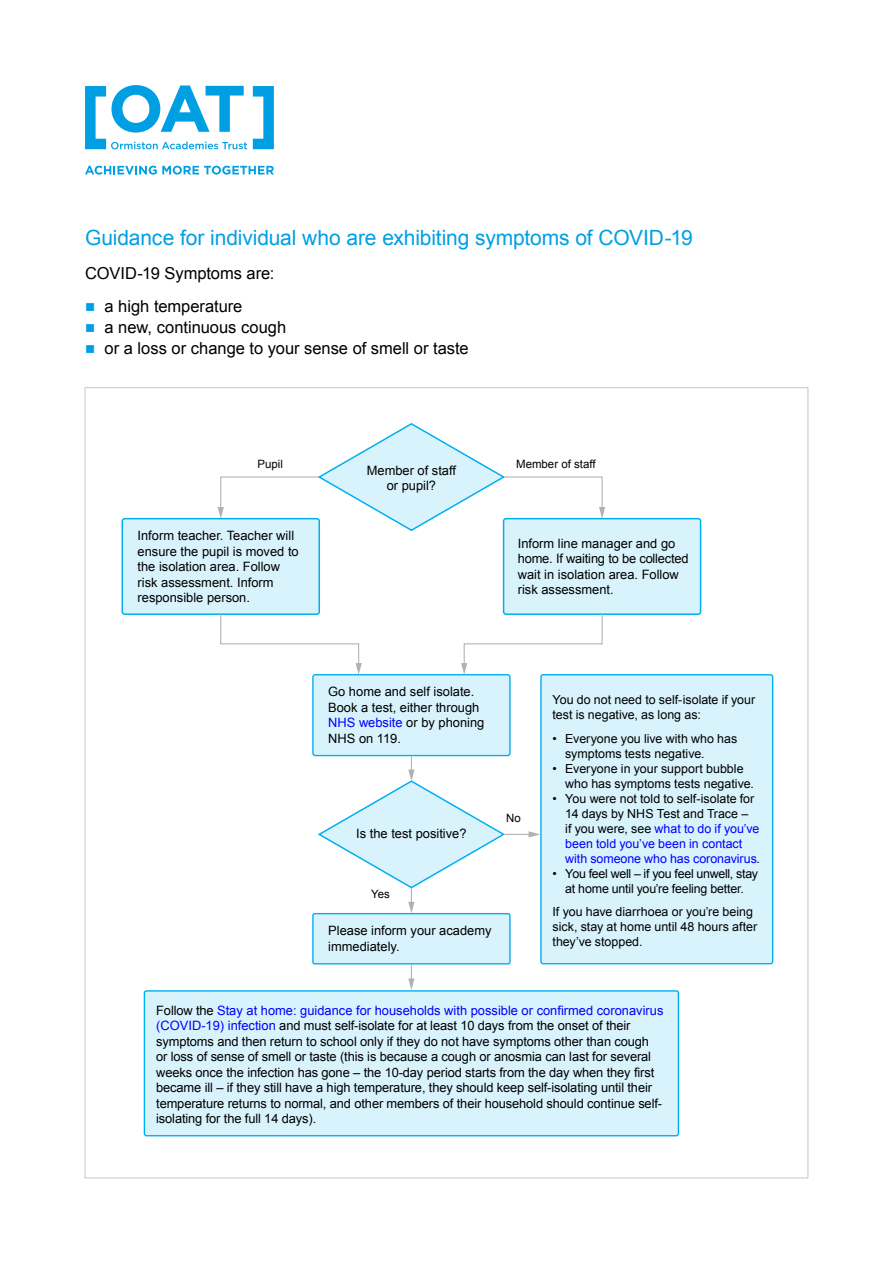
<style>
.page{position:relative;width:893px;height:1263px;background:#fff}
.page>*{position:absolute;margin:0;border:0;box-sizing:border-box;transform-origin:0 0}
.t1{font:21px "Arial";letter-spacing:-.01em;color:#009fe3}
.t2{font:16.5px "Arial";color:#000}
.t3{font:12.9px/15.5px "Arial";letter-spacing:-.01em;color:#000}
.t4{font:12.45px/15px "Arial";color:#000}
.t5{font:12.45px/15px "Arial";color:#00f}
.t6{font:12.45px/15px "Arial";letter-spacing:-.02em;color:#000;text-align:center}
.t7{font:11.4px "Arial";color:#000}
.s1{color:#009fe3}
.s2{color:#00f}
.s3{color:#000}
</style>
<div class="page">
<svg style="left:85px;top:166px;width:189px;height:9px"></svg>
<svg style="left:253px;top:86px;width:21px;height:63px"></svg>
<svg style="left:85px;top:85px;width:162px;height:64px"></svg>
<div style="left:122px;top:519px;width:197px;height:95px;background:#d9f3fd;border-radius:3px"></div>
<div style="left:122px;top:518px;width:198px;height:97px;border:2px solid #00aff0;border-radius:3px"></div>
<div style="left:313px;top:675px;width:197px;height:80px;background:#d9f3fd;border-radius:2px"></div>
<div style="left:312px;top:674px;width:199px;height:82px;border:1px solid #00aff0;border-radius:2px"></div>
<div style="left:313px;top:914px;width:197px;height:50px;background:#d9f3fd;border-radius:2px"></div>
<div style="left:312px;top:913px;width:199px;height:51px;border:1px solid #00aff0;border-radius:2px"></div>
<div style="left:504px;top:519px;width:197px;height:95px;background:#d9f3fd;border-radius:3px"></div>
<div style="left:503px;top:518px;width:198px;height:97px;border:2px solid #00aff0;border-radius:3px"></div>
<svg style="left:408px;top:964px;width:6px;height:26px"></svg>
<svg style="left:316px;top:755px;width:224px;height:158px"></svg>
<svg style="left:218px;top:423px;width:387px;height:109px"></svg>
<svg style="left:220px;top:613px;width:142px;height:62px"></svg>
<svg style="left:461px;top:613px;width:142px;height:62px"></svg>
<div style="left:144px;top:991px;width:534px;height:145px;background:#d9f3fd;border-radius:2px"></div>
<div style="left:144px;top:990px;width:535px;height:146px;border:1px solid #00aff0;border-radius:2px"></div>
<div style="left:541px;top:675px;width:232px;height:289px;background:#d9f3fd;border-radius:2px"></div>
<div style="left:540px;top:674px;width:233px;height:290px;border:1px solid #00aff0;border-radius:2px"></div>
<h1 class="t1" style="left:85px;top:224px;width:609px">Guidance for individual who are exhibiting symptoms of COVID-19</h1>
<p class="t2" style="left:85px;top:262px;width:191px">COVID-19 Symptoms are:</p>
<p class="t2" style="left:85px;top:296px;width:159px"><span class="s1">■</span> a high temperature</p>
<p class="t2" style="left:85px;top:317px;width:203px"><span class="s1">■</span> a new, continuous cough</p>
<p class="t2" style="left:85px;top:338px;width:385px"><span class="s1">■</span> or a loss or change to your sense of smell or taste</p>
<p class="t7" style="left:257px;top:457px;width:27px">Pupil</p>
<p class="t7" style="left:516px;top:457px;width:81px">Member of staff</p>
<p class="t3" style="left:367px;top:463px;width:91px;text-align:center">Member of staff or pupil?</p>
<p class="t3" style="left:138px;top:528px;width:163px">Inform teacher. Teacher will ensure the pupil is moved to the isolation area. Follow risk assessment. Inform responsible person.</p>
<p class="t3" style="left:518px;top:536px;width:172px">Inform line manager and go home. If waiting to be collected wait in isolation area. Follow risk assessment.</p>
<p class="t3" style="left:328px;top:684px;width:158px">Go home and self isolate.<br>Book a test, either through<br><span class="s2">NHS website</span> or by phoning<br>NHS on 119.</p>
<p class="t3" style="left:356px;top:826px;width:112px">Is the test positive?</p>
<p class="t7" style="left:506px;top:811px;width:16px">No</p>
<p class="t7" style="left:371px;top:887px;width:20px">Yes</p>
<p class="t3" style="left:328px;top:923px;width:165px">Please inform your academy immediately.</p>
<p class="t4" style="left:552px;top:692px;width:204px">You do not need to self-isolate if your test is negative, as long as:</p>
<p class="t4" style="left:565px;top:731px;width:174px;text-indent:-13px">• Everyone you live with who has symptoms tests negative.</p>
<p class="t4" style="left:565px;top:761px;width:190px;text-indent:-13px">• Everyone in your support bubble who has symptoms tests negative.</p>
<p class="t5" style="left:565px;top:791px;width:196px;text-indent:-13px"><span class="s3">• You were not told to self-isolate for 14 days by NHS Test and Trace –<br>if you were, see</span> what to do if you’ve been told you’ve been in contact with someone who has coronavirus<span class="s3">.</span></p>
<p class="t6" style="left:552px;top:866px;width:207px">• You feel well – if you feel unwell, stay at home until you’re feeling better.</p>
<p class="t4" style="left:552px;top:904px;width:206px">If you have diarrhoea or you’re being sick, stay at home until 48 hours after they’ve stopped.</p>
<p class="t3" style="left:156px;top:1003px;width:509px">Follow the <span class="s2">Stay at home: guidance for households with possible or confirmed coronavirus (COVID-19) infection</span> and must self-isolate for at least 10 days from the onset of their symptoms and then return to school only if they do not have symptoms other than cough or loss of sense of smell or taste (this is because a cough or anosmia can last for several weeks once the infection has gone – the 10-day period starts from the day when they first became ill – if they still have a high temperature, they should keep self-isolating until their temperature returns to normal, and other members of their household should continue self&shy;isolating for the full 14 days).</p>
</div>
